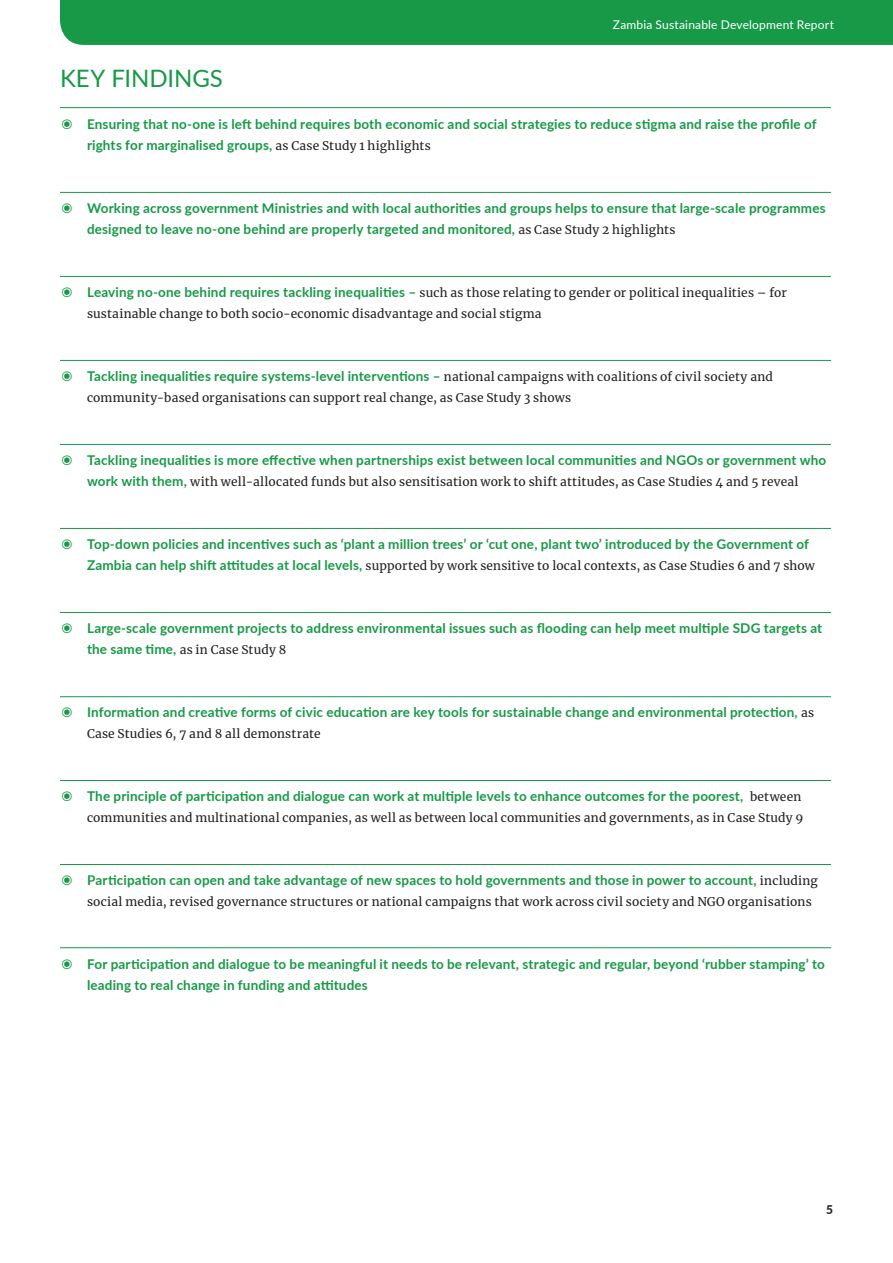
<style>
.page{position:relative;width:893px;height:1263px;background:#fff}
.page>*{position:absolute;margin:0;border:0;box-sizing:border-box;transform-origin:0 0}
.Body_text{font:24px "Lato";letter-spacing:-.005em;color:#179947}
.t1{font:700 13.5px/21px "Lato";letter-spacing:.01em;color:#179947}
.t2{font:12px/21px "Merriweather";letter-spacing:.015em;color:#231f20}
.t3{font:12px "Lato";letter-spacing:.015em;color:#fff}
.t4{font:800 12px "Lato";color:#231f20}
.s1{font-family:"Krungthep";font-weight:400;font-size:16.5px}
.s2{font-family:"Merriweather";font-weight:400;font-size:12px;color:#231f20}
.s3{font-family:"Krungthep";font-size:16.5px;color:#179947}
.s4{font-family:"Lato";font-weight:700;font-size:13.5px;color:#179947}
</style>
<div class="page">
<div style="left:60px;top:0;width:833px;height:45px;background:#179947"></div>
<hr style="left:60px;top:107px;width:771px;height:1px;background:#179947">
<hr style="left:60px;top:192px;width:771px;height:1px;background:#179947">
<hr style="left:60px;top:276px;width:771px;height:1px;background:#179947">
<hr style="left:60px;top:360px;width:771px;height:1px;background:#179947">
<hr style="left:60px;top:444px;width:771px;height:1px;background:#179947">
<hr style="left:60px;top:528px;width:771px;height:1px;background:#179947">
<hr style="left:60px;top:612px;width:771px;height:1px;background:#179947">
<hr style="left:60px;top:696px;width:771px;height:1px;background:#179947">
<hr style="left:60px;top:780px;width:771px;height:1px;background:#179947">
<hr style="left:60px;top:864px;width:771px;height:1px;background:#179947">
<hr style="left:60px;top:947px;width:771px;height:1px;background:#179947">
<p class="t3" style="left:613px;top:16px;width:223px">Zambia Sustainable Development Report</p>
<p class="Body_text" style="left:60px;top:61px;width:164px">KEY FINDINGS</p>
<p class="t1" style="left:87px;top:113px;width:731px;text-indent:-27px"><span class="s1">๏</span> Ensuring that no-one is left behind requires both economic and social strategies to reduce stigma and raise the profile of rights for marginalised groups, <span class="s2">as Case Study 1 highlights</span></p>
<p class="t1" style="left:87px;top:197px;width:740px;text-indent:-27px"><span class="s1">๏</span> Working across government Ministries and with local authorities and groups helps to ensure that large-scale programmes designed to leave no-one behind are properly targeted and monitored, <span class="s2">as Case Study 2 highlights</span></p>
<p class="t2" style="left:87px;top:282px;width:701px;text-indent:-27px"><span class="s3">๏</span> <span class="s4">Leaving no-one behind requires tackling inequalities –</span> such as those relating to gender or political inequalities – for sustainable change to both socio-economic disadvantage and social stigma</p>
<p class="t1" style="left:60px;top:365px;width:714px"><span class="s1">๏</span> Tackling inequalities require systems-level interventions – <span class="s2">national campaigns with coalitions of civil society and</span></p>
<p class="t2" style="left:87px;top:387px;width:486px">community-based organisations can support real change, as Case Study 3 shows</p>
<p class="t1" style="left:60px;top:449px;width:768px"><span class="s1">๏</span> Tackling inequalities is more effective when partnerships exist between local communities and NGOs or government who</p>
<p class="t2" style="left:87px;top:471px;width:713px"><span class="s4">work with them,</span> with well-allocated funds but also sensitisation work to shift attitudes, as Case Studies 4 and 5 reveal</p>
<p class="t1" style="left:60px;top:533px;width:751px"><span class="s1">๏</span> Top-down policies and incentives such as ‘plant a million trees’ or ‘cut one, plant two’ introduced by the Government of</p>
<p class="t2" style="left:87px;top:555px;width:729px"><span class="s4">Zambia can help shift attitudes at local levels,</span> supported by work sensitive to local contexts, as Case Studies 6 and 7 show</p>
<p class="t1" style="left:60px;top:617px;width:764px"><span class="s1">๏</span> Large-scale government projects to address environmental issues such as flooding can help meet multiple SDG targets at</p>
<p class="t2" style="left:87px;top:639px;width:201px"><span class="s4">the same time,</span> as in Case Study 8</p>
<p class="t1" style="left:60px;top:701px;width:756px"><span class="s1">๏</span> Information and creative forms of civic education are key tools for sustainable change and environmental protection, <span class="s2">as</span></p>
<p class="t2" style="left:87px;top:723px;width:235px">Case Studies 6, 7 and 8 all demonstrate</p>
<p class="t1" style="left:60px;top:785px;width:743px"><span class="s1">๏</span> The principle of participation and dialogue can work at multiple levels to enhance outcomes for the poorest, <span class="s2">between</span></p>
<p class="t2" style="left:87px;top:807px;width:718px">communities and multinational companies, as well as between local communities and governments, as in Case Study 9</p>
<p class="t1" style="left:60px;top:869px;width:759px"><span class="s1">๏</span> Participation can open and take advantage of new spaces to hold governments and those in power to account, <span class="s2">including</span></p>
<p class="t2" style="left:87px;top:891px;width:726px">social media, revised governance structures or national campaigns that work across civil society and NGO organisations</p>
<p class="t1" style="left:87px;top:953px;width:739px;text-indent:-27px"><span class="s1">๏</span> For participation and dialogue to be meaningful it needs to be relevant, strategic and regular, beyond ‘rubber stamping’ to leading to real change in funding and attitudes</p>
<p class="t4" style="left:826px;top:1201px;width:8px">5</p>
</div>
